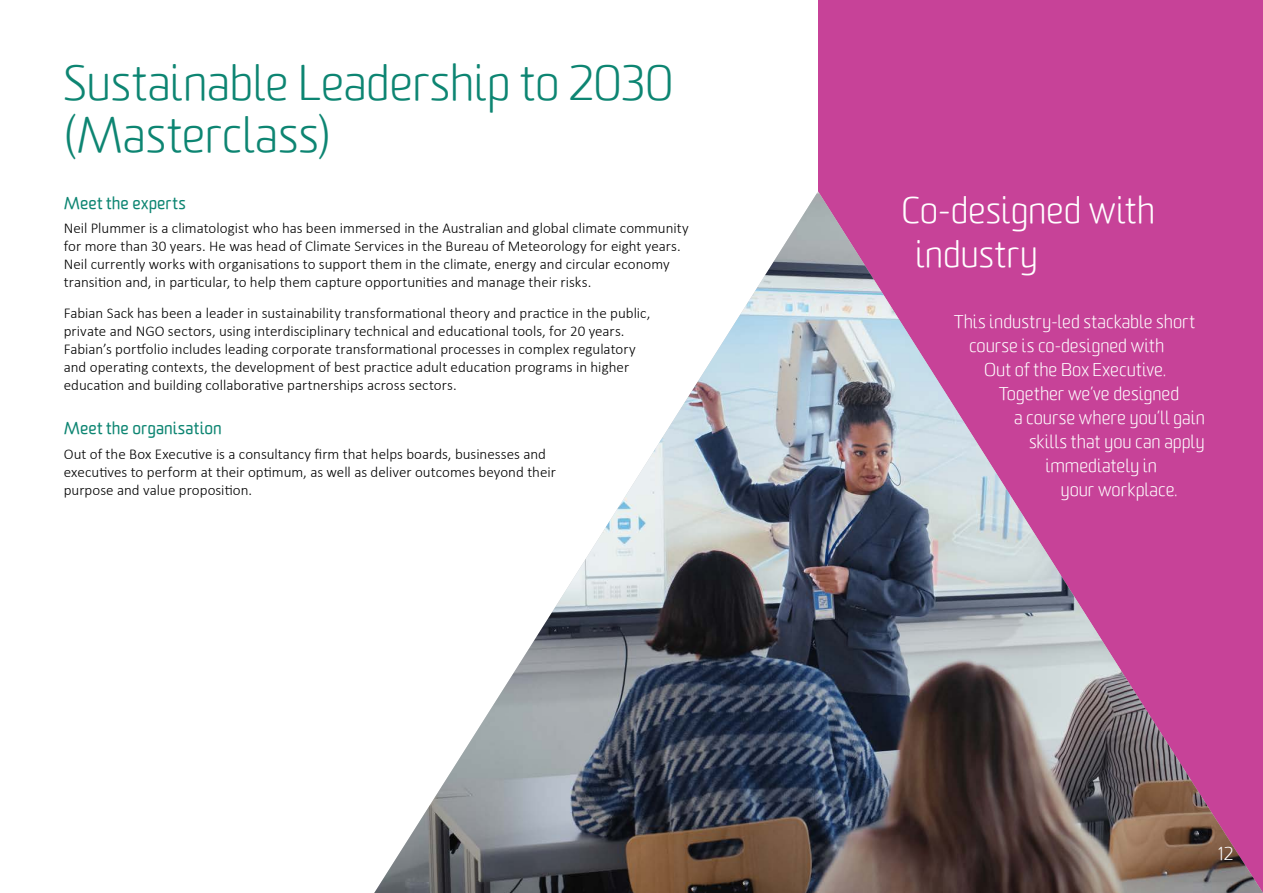
<style>
.page{position:relative;width:1263px;height:893px;background:#fff}
.page>*{position:absolute;margin:0;border:0;box-sizing:border-box;transform-origin:0 0}
.t1{font:300 48px/52.5px "Worldly";letter-spacing:-.005em;color:#0d8572}
.t2{font:300 36px/43.2px "Worldly";color:#fff}
.t3{font:300 18px "Worldly";letter-spacing:.005em;color:#fff}
.t4{font:16.5px "Worldly";letter-spacing:.01em;color:#0d8572}
.t5{font:300 15px/18px "Calibri";color:#000}
</style>
<div class="page">
<div style="left:818px;top:0;width:444px;height:893px;background:#c74298"></div>
<img style="left:374px;top:193px;width:889px;height:700px">
<h1 class="t1" style="left:64px;top:58px;width:611px">Sustainable Leadership to 2030 (Masterclass)</h1>
<p class="t4" style="left:64px;top:193px;width:123px">Meet the experts</p>
<p class="t5" style="left:64px;top:219px;width:626px">Neil Plummer is a climatologist who has been immersed in the Australian and global climate community for more than 30 years. He was head of Climate Services in the Bureau of Meteorology for eight years.<br>Neil currently works with organisations to support them in the climate, energy and circular economy transition and, in particular, to help them capture opportunities and manage their risks.</p>
<p class="t5" style="left:64px;top:304px;width:588px">Fabian Sack has been a leader in sustainability transformational theory and practice in the public, private and NGO sectors, using interdisciplinary technical and educational tools, for 20 years.<br>Fabian’s portfolio includes leading corporate transformational processes in complex regulatory and operating contexts, the development of best practice adult education programs in higher education and building collaborative partnerships across sectors.</p>
<p class="t4" style="left:64px;top:418px;width:160px">Meet the organisation</p>
<p class="t5" style="left:64px;top:444px;width:494px">Out of the Box Executive is a consultancy firm that helps boards, businesses and executives to perform at their optimum, as well as deliver outcomes beyond their purpose and value proposition.</p>
<h2 class="t2" style="left:915px;top:190px;width:242px;text-indent:-14px">Co-designed with industry</h2>
<p class="t3" style="left:954px;top:311px;width:243px">This industry-led stackable short</p>
<p class="t3" style="left:969px;top:335px;width:197px">course is co-designed with</p>
<p class="t3" style="left:984px;top:359px;width:183px">Out of the Box Executive.</p>
<p class="t3" style="left:999px;top:383px;width:182px">Together we’ve designed</p>
<p class="t3" style="left:1014px;top:407px;width:192px">a course where you’ll gain</p>
<p class="t3" style="left:1029px;top:431px;width:177px">skills that you can apply</p>
<p class="t3" style="left:1045px;top:455px;width:113px">immediately in</p>
<p class="t3" style="left:1060px;top:479px;width:118px">your workplace.</p>
<p class="t3" style="left:1217px;top:843px;width:18px">12</p>
</div>
